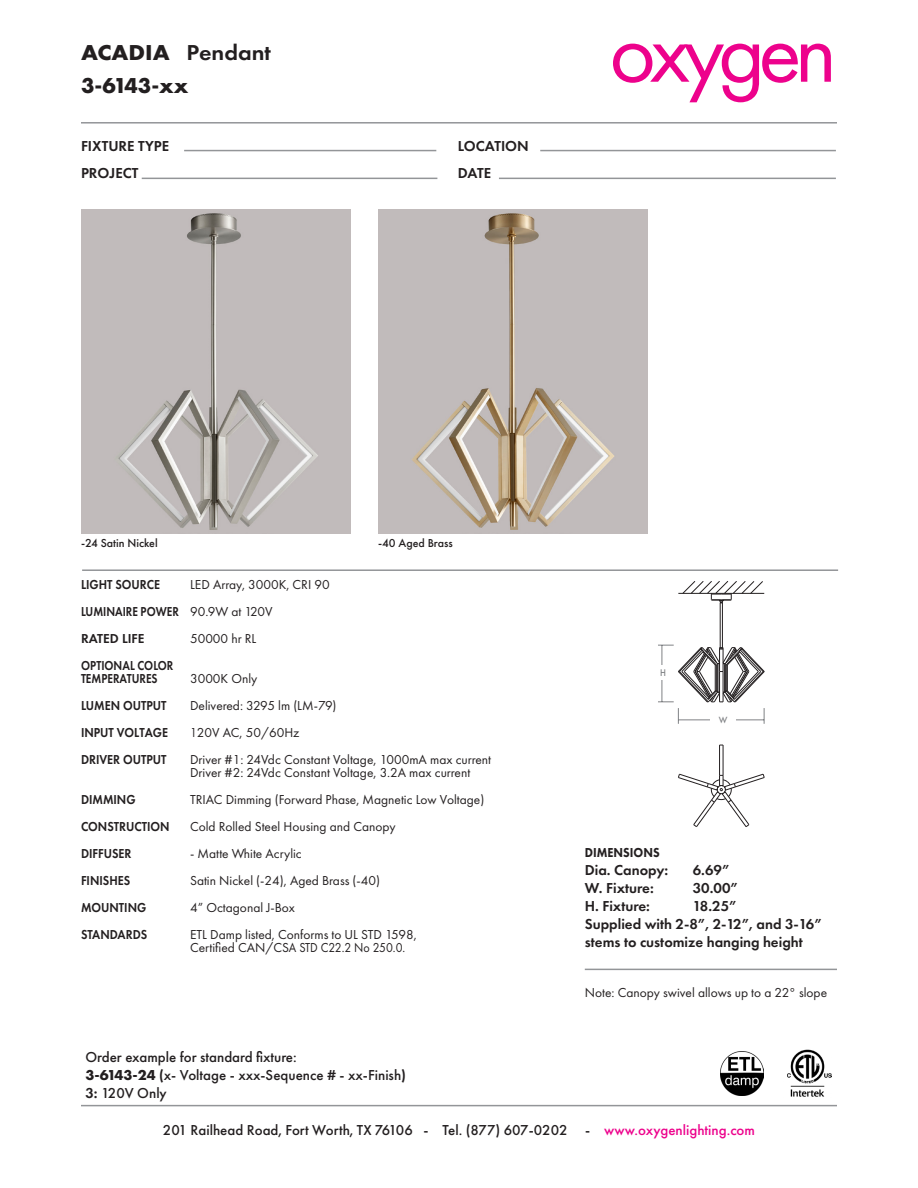
<style>
.page{position:relative;width:918px;height:1188px;background:#fff}
.page>*{position:absolute;margin:0;border:0;box-sizing:border-box;transform-origin:0 0}
.t1{font:89.7px "Futura PT";letter-spacing:-.075em;color:#ed028c}
.t2{font:600 22.35px "Futura PT";color:#231f20;scale:1.07 1}
.t3{font:700 22.35px "Futura PT";letter-spacing:-.05em;color:#231f20}
.t4{font:500 15px "Futura PT";color:#231f20}
.t5{font:600 15px/18px "Futura PT";color:#231f20}
.t6{font:13.5px "Futura PT";color:#231f20}
.t7{font:600 13.5px "Futura PT";color:#231f20;scale:.9 1}
.t8{font:600 13.5px "Futura PT";color:#231f20;scale:.84 1}
.t9{font:13.5px "Futura PT";color:#231f20;scale:.9 1}
.t10{font:800 13.5px "Futura PT";color:#231f20;scale:.9 1}
.t11{font:600 13.5px "Futura PT";color:#231f20}
.t12{font:500 12px "Futura PT";color:#231f20}
.t13{font:500 10.05px "Futura PT";color:#808285;scale:.9 1}
.t14{font:500 9.3px "Futura PT";color:#808285}
.s1{font-weight:700}
.s2{font-weight:600}
.s3{color:#ed028c}
</style>
<div class="page">
<hr style="left:81px;top:122px;width:756px;height:2px;background:#939598">
<hr style="left:82px;top:569px;width:756px;height:2px;background:#939598">
<hr style="left:142px;top:178px;width:295px;height:1px;background:#939598">
<hr style="left:499px;top:178px;width:337px;height:1px;background:#939598">
<hr style="left:540px;top:150px;width:296px;height:1px;background:#939598">
<hr style="left:184px;top:150px;width:252px;height:1px;background:#939598">
<hr style="left:81px;top:1105px;width:756px;height:1px;background:#939598">
<hr style="left:585px;top:969px;width:252px;height:1px;background:#939598">
<img style="left:378px;top:209px;width:270px;height:324px">
<img style="left:81px;top:209px;width:270px;height:324px">
<hr style="left:719px;top:745px;width:1px;height:30px;background:#231f20">
<hr style="left:723px;top:745px;width:1px;height:30px;background:#231f20">
<svg style="left:678px;top:773px;width:87px;height:54px"></svg>
<hr style="left:720px;top:603px;width:1px;height:45px;background:#231f20">
<hr style="left:722px;top:603px;width:1px;height:45px;background:#231f20">
<hr style="left:678px;top:593px;width:86px;height:1px;background:#231f20">
<svg style="left:683px;top:581px;width:80px;height:23px"></svg>
<svg style="left:658px;top:645px;width:107px;height:79px"></svg>
<hr style="left:662px;top:645px;width:1px;height:57px;background:#808285">
<div style="left:650px;top:665px;width:24px;height:14px;background:#fff"></div>
<img style="left:787px;top:1049px;width:45px;height:48px">
<img style="left:720px;top:1052px;width:44px;height:43px">
<p class="t2" style="left:81px;top:39px;width:179px"><span class="s1">ACADIA</span> Pendant</p>
<p class="t3" style="left:81px;top:71px;width:109px">3-6143-xx</p>
<p class="t5" style="left:81px;top:137px;width:90px">FIXTURE TYPE</p>
<p class="t5" style="left:458px;top:137px;width:72px">LOCATION</p>
<p class="t5" style="left:81px;top:164px;width:59px">PROJECT</p>
<p class="t5" style="left:458px;top:164px;width:35px">DATE</p>
<p class="t1" style="left:609px;top:-1px;width:229px">oxygen</p>
<p class="t12" style="left:81px;top:536px;width:78px">-24 Satin Nickel</p>
<p class="t12" style="left:378px;top:536px;width:76px">-40 Aged Brass</p>
<p class="t7" style="left:81px;top:576px;width:89px">LIGHT SOURCE</p>
<p class="t8" style="left:81px;top:603px;width:118px">LUMINAIRE POWER</p>
<p class="t11" style="left:81px;top:630px;width:65px">RATED LIFE</p>
<p class="t8" style="left:81px;top:657px;width:112px">OPTIONAL COLOR</p>
<p class="t8" style="left:81px;top:670px;width:93px">TEMPERATURES</p>
<p class="t7" style="left:81px;top:697px;width:97px">LUMEN OUTPUT</p>
<p class="t7" style="left:81px;top:724px;width:98px">INPUT VOLTAGE</p>
<p class="t7" style="left:81px;top:751px;width:97px">DRIVER OUTPUT</p>
<p class="t7" style="left:81px;top:791px;width:62px">DIMMING</p>
<p class="t7" style="left:81px;top:818px;width:100px">CONSTRUCTION</p>
<p class="t7" style="left:81px;top:845px;width:58px">DIFFUSER</p>
<p class="t7" style="left:81px;top:872px;width:56px">FINISHES</p>
<p class="t7" style="left:81px;top:899px;width:74px">MOUNTING</p>
<p class="t7" style="left:81px;top:926px;width:75px">STANDARDS</p>
<p class="t6" style="left:190px;top:577px;width:141px">LED Array, 3000K, CRI 90</p>
<p class="t6" style="left:190px;top:604px;width:84px">90.9W at 120V</p>
<p class="t6" style="left:190px;top:630px;width:68px">50000 hr RL</p>
<p class="t6" style="left:190px;top:671px;width:69px">3000K Only</p>
<p class="t6" style="left:190px;top:698px;width:148px">Delivered: 3295 lm (LM-79)</p>
<p class="t9" style="left:190px;top:725px;width:123px">120V AC, 50/60Hz</p>
<p class="t6" style="left:190px;top:752px;width:303px">Driver #1: 24Vdc Constant Voltage, 1000mA max current</p>
<p class="t6" style="left:190px;top:765px;width:282px">Driver #2: 24Vdc Constant Voltage, 3.2A max current</p>
<p class="t6" style="left:190px;top:792px;width:296px">TRIAC Dimming (Forward Phase, Magnetic Low Voltage)</p>
<p class="t6" style="left:190px;top:819px;width:207px">Cold Rolled Steel Housing and Canopy</p>
<p class="t6" style="left:190px;top:846px;width:113px">- Matte White Acrylic</p>
<p class="t6" style="left:190px;top:873px;width:192px">Satin Nickel (-24), Aged Brass (-40)</p>
<p class="t6" style="left:190px;top:899px;width:106px">4” Octagonal J-Box</p>
<p class="t6" style="left:190px;top:926px;width:228px">ETL Damp listed, Conforms to UL STD 1598,</p>
<p class="t6" style="left:190px;top:940px;width:217px">Certified CAN/CSA STD C22.2 No 250.0.</p>
<p class="t4" style="left:86px;top:1048px;width:213px">Order example for standard fixture:</p>
<p class="t4" style="left:86px;top:1066px;width:322px"><span class="s1">3-6143-24</span> <span class="s2">(</span>x- Voltage - xxx-Sequence # - xx-Finish<span class="s2">)</span></p>
<p class="t4" style="left:86px;top:1084px;width:83px"><span class="s2">3:</span> 120V Only</p>
<p class="t13" style="left:660px;top:666px;width:8px">H</p>
<p class="t14" style="left:719px;top:715px;width:10px">W</p>
<p class="t10" style="left:585px;top:844px;width:85px">DIMENSIONS</p>
<p class="t5" style="left:585px;top:861px;width:85px">Dia. Canopy:</p>
<p class="t5" style="left:693px;top:861px;width:38px">6.69”</p>
<p class="t5" style="left:585px;top:879px;width:70px">W. Fixture:</p>
<p class="t5" style="left:693px;top:879px;width:47px">30.00”</p>
<p class="t5" style="left:585px;top:897px;width:67px">H. Fixture:</p>
<p class="t5" style="left:693px;top:897px;width:45px">18.25”</p>
<p class="t5" style="left:585px;top:915px;width:239px">Supplied with 2-8”, 2-12”, and 3-16” stems to customize hanging height</p>
<p class="t6" style="left:585px;top:985px;width:244px">Note: Canopy swivel allows up to a 22° slope</p>
<p class="t4" style="left:163px;top:1121px;width:594px">201 Railhead Road, Fort Worth, TX 76106 - Tel. (877) 607-0202 - <span class="s3">www.oxygenlighting.com</span></p>
</div>
